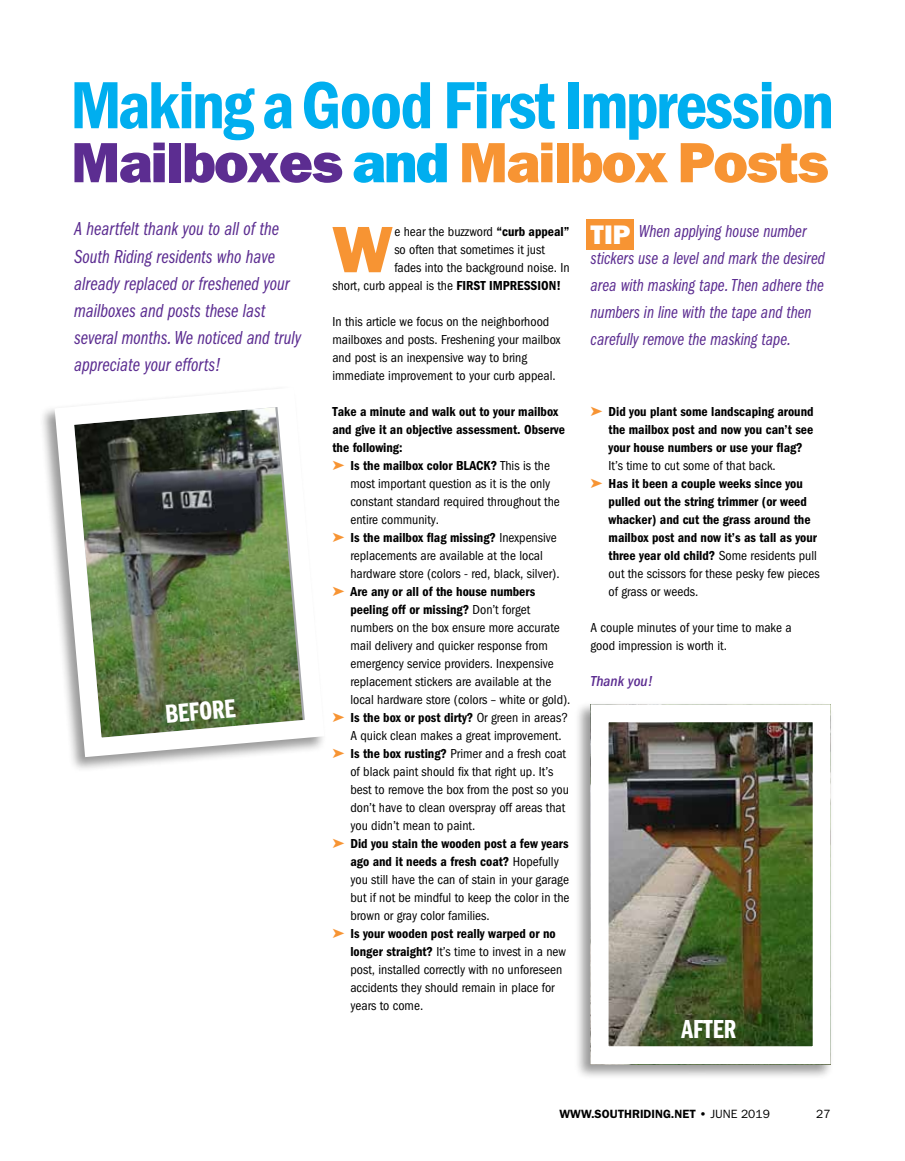
<style>
.page{position:relative;width:905px;height:1161px;background:#fff}
.page>*{position:absolute;margin:0;border:0;box-sizing:border-box;transform-origin:0 0}
.t1{font:69px "ITC Franklin Gothic Std Dm Cd";letter-spacing:-.04em;color:#00aeef}
.t2{font:66px "ITC Franklin Gothic Std Hvy";color:#f79433}
.t3{font:57px "ITC Franklin Gothic Std Hvy";letter-spacing:-.025em;color:#f79433}
.t4{font:27px "ITC Franklin Gothic Std Dm Cp";color:#fff}
.t5{font:19.5px/27px "ITC Franklin Gothic Std Bk Cp It";color:#5c2d91}
.t6{font:18px/27px "ITC Franklin Gothic Std Bk Cp It";color:#5c2d91}
.t7{font:italic 500 condensed 15px "ITC Franklin Gothic Std";color:#5c2d91}
.t8{font:condensed 13.5px/18px "ITC Franklin Gothic Std";color:#000}
.t9{font:13.5px/18px "ITC Franklin Gothic Std Dm Cd";color:#000}
.t10{font:600 12px "ITC Franklin Gothic Std";color:#000}
.t11{font:12px "ITC Franklin Gothic Std";color:#000}
.s1{color:#5c2d91}
.s2{color:#00aeef}
.s3{font-family:"ITC Franklin Gothic Std Dm Cd";font-stretch:normal}
.s4{color:#f79433}
.s5{font-family:"ITC Franklin Gothic Std";font-stretch:condensed}
.s6{font-family:"ITC Franklin Gothic Std Hvy";font-size:27px;color:#fff}
.s7{font-weight:400}
</style>
<div class="page">
<div style="left:586px;top:220px;width:48px;height:30px;background:#f79433"></div>
<div style="left:574px;top:701px;width:260px;height:379px;background:#000;opacity:.4"></div>
<img style="left:609px;top:723px;width:202px;height:322px">
<div style="left:590px;top:704px;width:240px;height:360px;border:18px solid #fff"></div>
<img style="left:45px;top:404px;width:278px;height:363px">
<h1 class="t1" style="left:70px;top:66px;width:765px">Making a Good First Impression</h1>
<h3 class="t3" style="left:71px;top:129px;width:758px"><span class="s1">Mailboxes</span> <span class="s2">and</span> Mailbox Posts</h3>
<h3 class="t5" style="left:74px;top:216px;width:228px">A heartfelt thank you to all of the<br>South Riding residents who have already replaced or freshened your mailboxes and posts these last several months. We noticed and truly appreciate your efforts!</h3>
<h3 class="t4" style="left:164px;top:699px;width:72px;rotate:-5deg">BEFORE</h3>
<h2 class="t2" style="left:332px;top:211px;width:62px">W</h2>
<p class="t8" style="left:394px;top:223px;width:177px">e hear the buzzword <span class="s3">“curb appeal”</span></p>
<p class="t8" style="left:394px;top:241px;width:152px">so often that sometimes it just</p>
<p class="t8" style="left:394px;top:259px;width:177px">fades into the background noise. In</p>
<p class="t8" style="left:332px;top:277px;width:230px">short, curb appeal is the <span class="s3">FIRST IMPRESSION!</span></p>
<p class="t8" style="left:332px;top:313px;width:229px">In this article we focus on the neighborhood mailboxes and posts. Freshening your mailbox and post is an inexpensive way to bring immediate improvement to your curb appeal.</p>
<p class="t9" style="left:332px;top:403px;width:234px">Take a minute and walk out to your mailbox and give it an objective assessment. Observe the following:<br><span class="s4">➤</span> Is the mailbox color BLACK? <span class="s5">This is the</span></p>
<p class="t8" style="left:350px;top:475px;width:211px">most important question as it is the only constant standard required throughout the entire community.</p>
<p class="t9" style="left:332px;top:529px;width:226px"><span class="s4">➤</span> Is the mailbox flag missing? <span class="s5">Inexpensive</span></p>
<p class="t8" style="left:350px;top:547px;width:209px">replacements are available at the local hardware store (colors - red, black, silver).</p>
<p class="t9" style="left:350px;top:583px;width:186px;text-indent:-18px"><span class="s4">➤</span> Are any or all of the house numbers peeling off or missing? <span class="s5">Don’t forget</span></p>
<p class="t8" style="left:350px;top:619px;width:219px">numbers on the box ensure more accurate mail delivery and quicker response from emergency service providers. Inexpensive replacement stickers are available at the local hardware store (colors – white or gold).</p>
<p class="t9" style="left:332px;top:709px;width:237px"><span class="s4">➤</span> Is the box or post dirty? <span class="s5">Or green in areas?</span></p>
<p class="t8" style="left:350px;top:727px;width:211px">A quick clean makes a great improvement.</p>
<p class="t8" style="left:332px;top:745px;width:235px"><span class="s4">➤</span> <span class="s3">Is the box rusting?</span> Primer and a fresh coat</p>
<p class="t8" style="left:350px;top:763px;width:204px">of black paint should fix that right up. It’s</p>
<p class="t8" style="left:350px;top:781px;width:220px">best to remove the box from the post so you</p>
<p class="t8" style="left:350px;top:799px;width:216px">don’t have to clean overspray off areas that</p>
<p class="t8" style="left:350px;top:817px;width:124px">you didn’t mean to paint.</p>
<p class="t9" style="left:350px;top:835px;width:219px;text-indent:-18px"><span class="s4">➤</span> Did you stain the wooden post a few years ago and it needs a fresh coat? <span class="s5">Hopefully</span></p>
<p class="t8" style="left:350px;top:871px;width:221px;text-align:justify">you still have the can of stain in your garage but if not be mindful to keep the color in the brown or gray color families.</p>
<p class="t9" style="left:332px;top:925px;width:225px"><span class="s4">➤</span> Is your wooden post really warped or no</p>
<p class="t8" style="left:350px;top:943px;width:217px"><span class="s3">longer straight?</span> It’s time to invest in a new post, installed correctly with no unforeseen accidents they should remain in place for years to come.</p>
<h3 class="t6" style="left:590px;top:218px;width:236px"><span class="s6">TIP</span> When applying house number stickers use a level and mark the desired area with masking tape. Then adhere the numbers in line with the tape and then carefully remove the masking tape.</h3>
<p class="t9" style="left:608px;top:403px;width:206px;text-align:justify;text-indent:-18px"><span class="s4">➤</span> Did you plant some landscaping around the mailbox post and now you can’t see your house numbers or use your flag?</p>
<p class="t8" style="left:608px;top:457px;width:167px">It’s time to cut some of that back.</p>
<p class="t9" style="left:608px;top:475px;width:210px;text-indent:-18px"><span class="s4">➤</span> Has it been a couple weeks since you pulled out the string trimmer (or weed whacker) and cut the grass around the mailbox post and now it’s as tall as your three year old child? <span class="s5">Some residents pull</span></p>
<p class="t8" style="left:608px;top:565px;width:213px">out the scissors for these pesky few pieces of grass or weeds.</p>
<p class="t8" style="left:590px;top:619px;width:203px">A couple minutes of your time to make a good impression is worth it.</p>
<p class="t7" style="left:590px;top:673px;width:64px">Thank you!</p>
<h3 class="t4" style="left:681px;top:1014px;width:56px">AFTER</h3>
<p class="t10" style="left:559px;top:1107px;width:212px">WWW.SOUTHRIDING.NET • <span class="s7">JUNE 2019</span></p>
<p class="t11" style="left:816px;top:1107px;width:16px">27</p>
</div>
